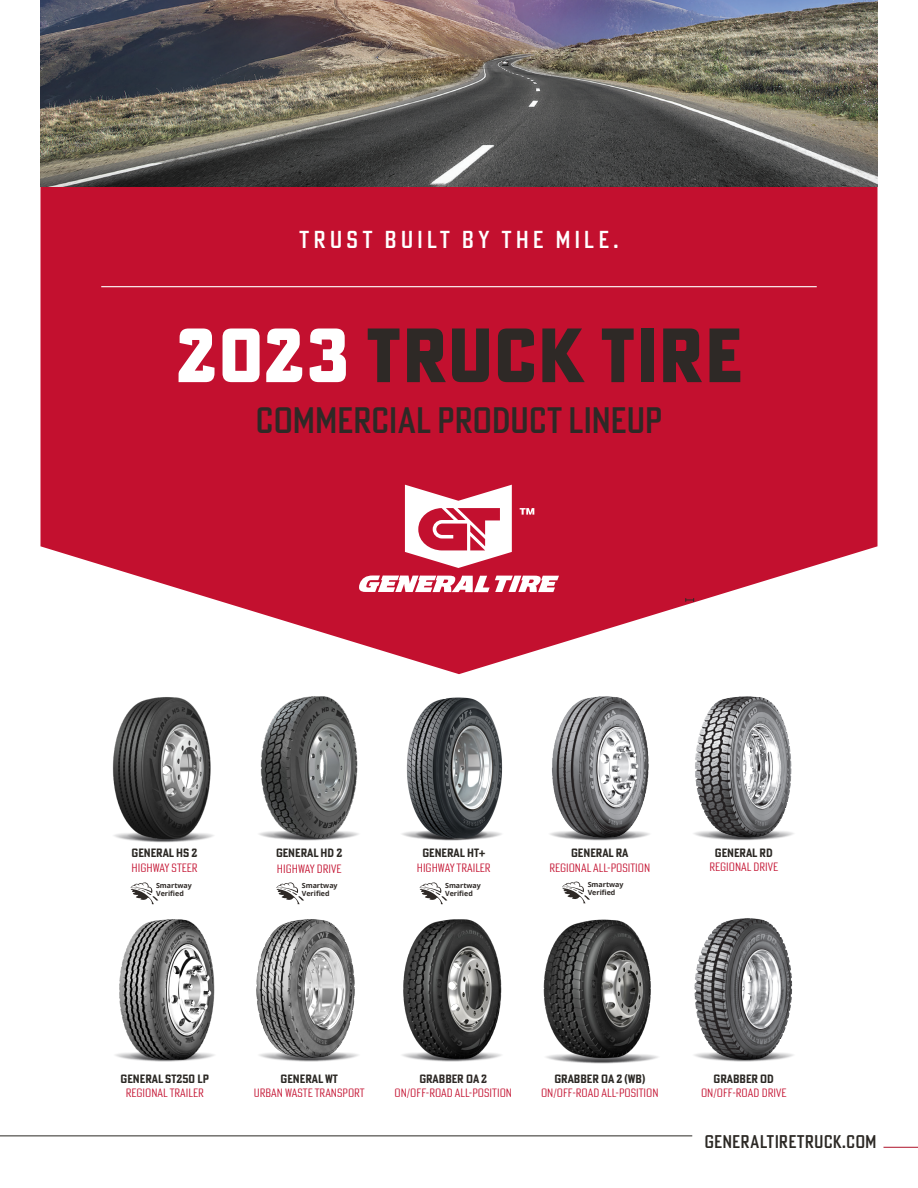
<style>
.page{position:relative;width:918px;height:1188px;background:#fff}
.page>*{position:absolute;margin:0;border:0;box-sizing:border-box;transform-origin:0 0}
.t1{font:800 75px "Poster Gothic Cond ATF";letter-spacing:.025em;color:#2e2926}
.t2{font:500 36px "Poster Gothic Cond ATF";letter-spacing:-.005em;color:#2e2926}
.TIRE_PRESSURE_TABLES{font:500 24px "Poster Gothic Cond ATF";letter-spacing:.165em;color:#fff}
.t3{font:500 18px "Poster Gothic Cond ATF";letter-spacing:.01em;color:#2b2824}
.Tire_Table_Cells{font:300 11.85px "Poster Gothic Cond ATF";color:#c3102f}
.Tire_Table_Cells-2{font:700 11.85px "Poster Gothic Cond ATF";color:#2b2824}
.Tire_Table_Cells-3{font:700 11.85px "Poster Gothic Cond ATF";color:#2e2926}
.t4{font:700 7.05px "Open Sans";color:#2e2926}
.s1{color:#fff}
</style>
<div class="page">
<svg style="left:40px;top:186px;width:838px;height:488px;background:#ca304b"></svg>
<img style="left:40px;top:0;width:838px;height:186px">
<hr style="left:101px;top:286px;width:716px;height:1px;background:#fff">
<svg style="left:685px;top:598px;width:9px;height:4px"></svg>
<svg style="left:358px;top:576px;width:201px;height:16px"></svg>
<svg style="left:405px;top:485px;width:107px;height:83px"></svg>
<svg style="left:520px;top:508px;width:14px;height:7px"></svg>
<img style="left:543px;top:919px;width:108px;height:131px">
<svg style="left:543px;top:1049px;width:118px;height:15px"></svg>
<img style="left:256px;top:919px;width:99px;height:130px">
<svg style="left:257px;top:1048px;width:104px;height:14px"></svg>
<img style="left:403px;top:919px;width:99px;height:130px">
<svg style="left:400px;top:1048px;width:104px;height:14px"></svg>
<img style="left:694px;top:918px;width:98px;height:131px">
<svg style="left:692px;top:1048px;width:104px;height:14px"></svg>
<svg style="left:131px;top:882px;width:27px;height:22px"></svg>
<div style="left:257px;top:826px;width:104px;height:15px;background:#fafafa;border-radius:50%"></div>
<svg style="left:276px;top:882px;width:28px;height:22px"></svg>
<svg style="left:400px;top:826px;width:104px;height:15px"></svg>
<svg style="left:414px;top:826px;width:74px;height:15px"></svg>
<img style="left:405px;top:697px;width:99px;height:141px">
<svg style="left:420px;top:882px;width:27px;height:22px"></svg>
<img style="left:552px;top:696px;width:97px;height:131px">
<svg style="left:548px;top:826px;width:104px;height:15px"></svg>
<svg style="left:562px;top:881px;width:28px;height:23px"></svg>
<img style="left:695px;top:696px;width:97px;height:132px">
<svg style="left:692px;top:826px;width:104px;height:15px"></svg>
<img style="left:119px;top:919px;width:96px;height:131px">
<svg style="left:113px;top:1048px;width:104px;height:14px"></svg>
<hr style="left:884px;top:1147px;width:34px;height:1px;background:#ae1229">
<hr style="left:0;top:1136px;width:692px;height:1px;background:#2b2824">
<img style="left:260px;top:696px;width:98px;height:144px">
<div style="left:111px;top:828px;width:105px;height:15px;background:#fbfbfb;border-radius:50%"></div>
<img style="left:112px;top:697px;width:101px;height:145px">
<p class="TIRE_PRESSURE_TABLES" style="left:299px;top:224px;width:321px">TRUST BUILT BY THE MILE.</p>
<p class="t1" style="left:176px;top:306px;width:567px"><span class="s1">2023</span> TRUCK TIRE</p>
<p class="t2" style="left:256px;top:397px;width:408px">COMMERCIAL PRODUCT LINEUP</p>
<p class="Tire_Table_Cells-2" style="left:132px;top:846px;width:68px">GENERAL HS 2</p>
<p class="Tire_Table_Cells" style="left:132px;top:860px;width:68px">HIGHWAY STEER</p>
<p class="t4" style="left:156px;top:880px;width:37px">Smartway</p>
<p class="t4" style="left:156px;top:888px;width:29px">Verified</p>
<p class="Tire_Table_Cells-2" style="left:276px;top:845px;width:68px">GENERAL Hd 2</p>
<p class="Tire_Table_Cells" style="left:277px;top:861px;width:66px">HIGHWAY DRIVE</p>
<p class="t4" style="left:302px;top:880px;width:37px">Smartway</p>
<p class="t4" style="left:302px;top:888px;width:29px">Verified</p>
<p class="Tire_Table_Cells-2" style="left:422px;top:845px;width:64px">GENERAL HT+</p>
<p class="Tire_Table_Cells" style="left:417px;top:860px;width:75px">HIGHWAY TRAILER</p>
<p class="t4" style="left:445px;top:880px;width:37px">Smartway</p>
<p class="t4" style="left:445px;top:888px;width:29px">Verified</p>
<p class="Tire_Table_Cells-2" style="left:571px;top:845px;width:59px">GENERAL RA</p>
<p class="Tire_Table_Cells" style="left:549px;top:860px;width:103px">REGIONAL ALL-POSITION</p>
<p class="t4" style="left:588px;top:879px;width:37px">Smartway</p>
<p class="t4" style="left:588px;top:888px;width:29px">Verified</p>
<p class="Tire_Table_Cells-2" style="left:715px;top:845px;width:59px">GENERAL Rd</p>
<p class="Tire_Table_Cells" style="left:709px;top:860px;width:70px">REGIONAL DRIVE</p>
<p class="Tire_Table_Cells-2" style="left:121px;top:1071px;width:90px">GENERAL ST250 LP</p>
<p class="Tire_Table_Cells" style="left:126px;top:1086px;width:79px">REGIONAL TRAILER</p>
<p class="Tire_Table_Cells-2" style="left:281px;top:1071px;width:59px">GENERAL WT</p>
<p class="Tire_Table_Cells" style="left:254px;top:1086px;width:112px">URBAN WASTE TRANSPORT</p>
<p class="Tire_Table_Cells-3" style="left:419px;top:1071px;width:69px">GRABBER OA 2</p>
<p class="Tire_Table_Cells" style="left:394px;top:1086px;width:119px">ON/OFF-ROAD ALL-POSITION</p>
<p class="Tire_Table_Cells-2" style="left:554px;top:1071px;width:92px">GRABBER OA 2 (WB)</p>
<p class="Tire_Table_Cells" style="left:541px;top:1086px;width:119px">ON/OFF-ROAD ALL-POSITION</p>
<p class="Tire_Table_Cells-2" style="left:714px;top:1071px;width:62px">GRABBER OD</p>
<p class="Tire_Table_Cells" style="left:701px;top:1086px;width:87px">ON/OFF-ROAD DRIVE</p>
<p class="t3" style="left:705px;top:1130px;width:174px">GENERALTIRETRUCK.COM</p>
</div>
